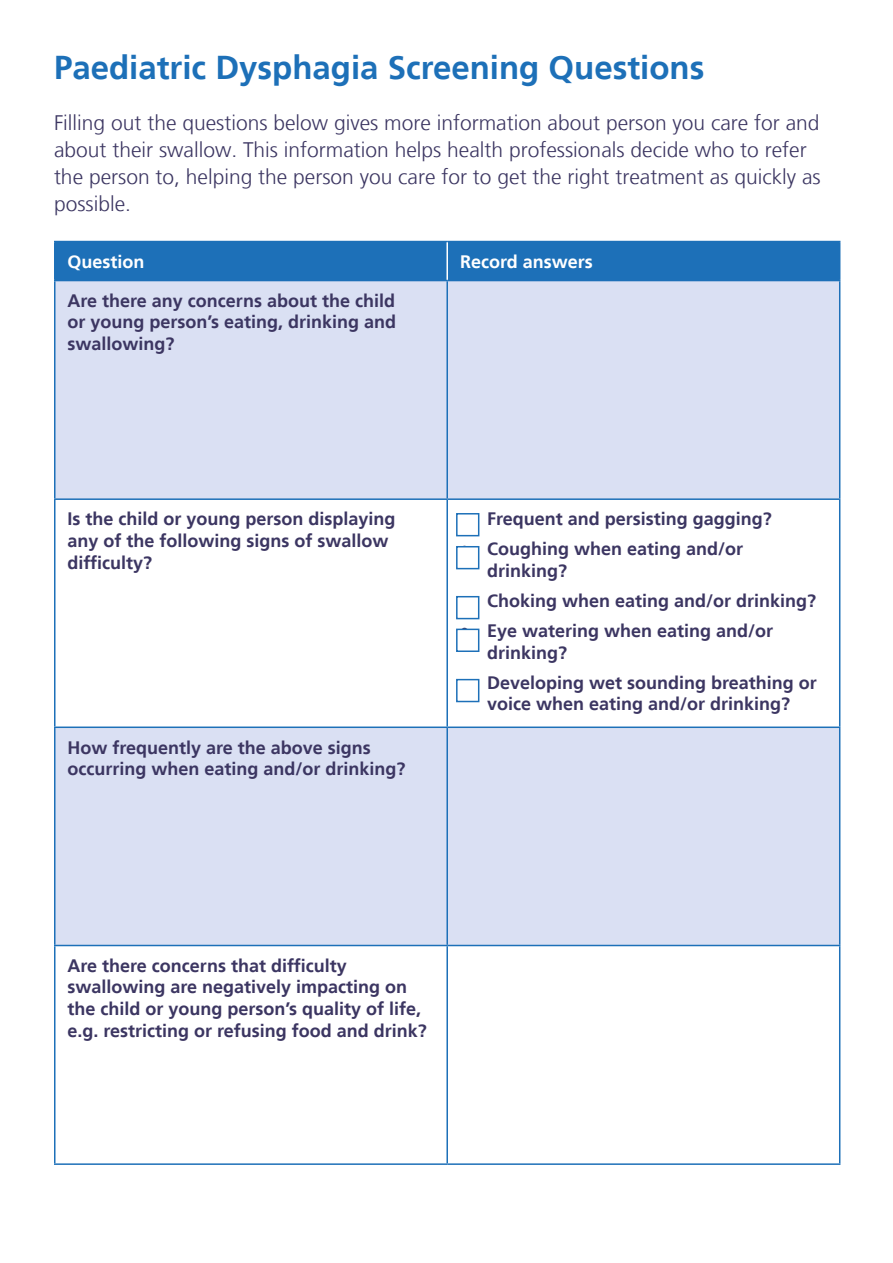
<style>
.page{position:relative;width:893px;height:1263px;background:#fff}
.page>*{position:absolute;margin:0;border:0;box-sizing:border-box;transform-origin:0 0}
.t1{font:700 33px "Frutiger LT";color:#1d70b8}
.t2{font:300 21px/27px "Frutiger LT";color:#3c3662}
.t3{font:700 18px/21.6px "Frutiger LT";color:#3c3662}
.t4{font:700 18px "Frutiger LT";color:#fff}
</style>
<div class="page">
<div style="left:55px;top:242px;width:784px;height:38px;background:#1d70b8"></div>
<svg style="left:55px;top:281px;width:784px;height:664px;fill:#dae0f3"></svg>
<hr style="left:54px;top:241px;width:393px;height:1px;background:#1d70b8">
<hr style="left:54px;top:242px;width:1px;height:38px;background:#1d70b8">
<hr style="left:447px;top:241px;width:393px;height:1px;background:#1d70b8">
<hr style="left:839px;top:242px;width:1px;height:38px;background:#1d70b8">
<hr style="left:54px;top:280px;width:393px;height:1px;background:#1d70b8">
<hr style="left:54px;top:281px;width:1px;height:217px;background:#1d70b8">
<hr style="left:447px;top:280px;width:393px;height:1px;background:#1d70b8">
<hr style="left:446px;top:281px;width:2px;height:217px;background:#1d70b8">
<hr style="left:839px;top:281px;width:1px;height:217px;background:#1d70b8">
<hr style="left:54px;top:498px;width:393px;height:2px;background:#1d70b8">
<hr style="left:54px;top:500px;width:1px;height:226px;background:#1d70b8">
<hr style="left:447px;top:498px;width:393px;height:2px;background:#1d70b8">
<hr style="left:446px;top:500px;width:2px;height:226px;background:#1d70b8">
<hr style="left:839px;top:500px;width:1px;height:226px;background:#1d70b8">
<hr style="left:54px;top:726px;width:393px;height:2px;background:#1d70b8">
<hr style="left:54px;top:728px;width:1px;height:217px;background:#1d70b8">
<hr style="left:447px;top:726px;width:393px;height:2px;background:#1d70b8">
<hr style="left:446px;top:728px;width:2px;height:217px;background:#1d70b8">
<hr style="left:839px;top:728px;width:1px;height:217px;background:#1d70b8">
<hr style="left:54px;top:945px;width:393px;height:1px;background:#1d70b8">
<hr style="left:54px;top:946px;width:1px;height:217px;background:#1d70b8">
<hr style="left:447px;top:945px;width:393px;height:1px;background:#1d70b8">
<hr style="left:446px;top:946px;width:2px;height:217px;background:#1d70b8">
<hr style="left:839px;top:946px;width:1px;height:217px;background:#1d70b8">
<hr style="left:54px;top:1163px;width:393px;height:2px;background:#1d70b8">
<hr style="left:447px;top:1163px;width:393px;height:2px;background:#1d70b8">
<hr style="left:446px;top:242px;width:2px;height:38px;background:#fff">
<div style="left:456px;top:513px;width:23px;height:23px;background:#fff;border:2px solid #1d70b8"></div>
<div style="left:456px;top:546px;width:23px;height:23px;background:#fff;border:2px solid #1d70b8"></div>
<div style="left:456px;top:596px;width:23px;height:23px;background:#fff;border:2px solid #1d70b8"></div>
<div style="left:456px;top:629px;width:23px;height:23px;background:#fff;border:2px solid #1d70b8"></div>
<div style="left:456px;top:679px;width:23px;height:23px;background:#fff;border:2px solid #1d70b8"></div>
<p class="t1" style="left:54px;top:48px;width:652px">Paediatric Dysphagia Screening Questions</p>
<p class="t2" style="left:54px;top:109px;width:768px">Filling out the questions below gives more information about person you care for and about their swallow. This information helps health professionals decide who to refer the person to, helping the person you care for to get the right treatment as quickly as possible.</p>
<p class="t4" style="left:68px;top:251px;width:79px">Question</p>
<p class="t4" style="left:460px;top:251px;width:134px">Record answers</p>
<p class="t3" style="left:68px;top:290px;width:330px;text-align:justify">Are there any concerns about the child or young person’s eating, drinking and swallowing?</p>
<p class="t3" style="left:68px;top:508px;width:330px">Is the child or young person displaying any of the following signs of swallow difficulty?</p>
<p class="t3" style="left:460px;top:508px;width:313px">• Frequent and persisting gagging?</p>
<p class="t3" style="left:487px;top:538px;width:258px;text-indent:-27px">• Coughing when eating and/or drinking?</p>
<p class="t3" style="left:460px;top:590px;width:358px">• Choking when eating and/or drinking?</p>
<p class="t3" style="left:487px;top:620px;width:288px;text-indent:-27px">• Eye watering when eating and/or drinking?</p>
<p class="t3" style="left:460px;top:672px;width:358px;text-align:center">• Developing wet sounding breathing or voice when eating and/or drinking?</p>
<p class="t3" style="left:68px;top:736px;width:340px">How frequently are the above signs occurring when eating and/or drinking?</p>
<p class="t3" style="left:68px;top:955px;width:361px">Are there concerns that difficulty swallowing are negatively impacting on the child or young person’s quality of life, e.g. restricting or refusing food and drink?</p>
</div>
